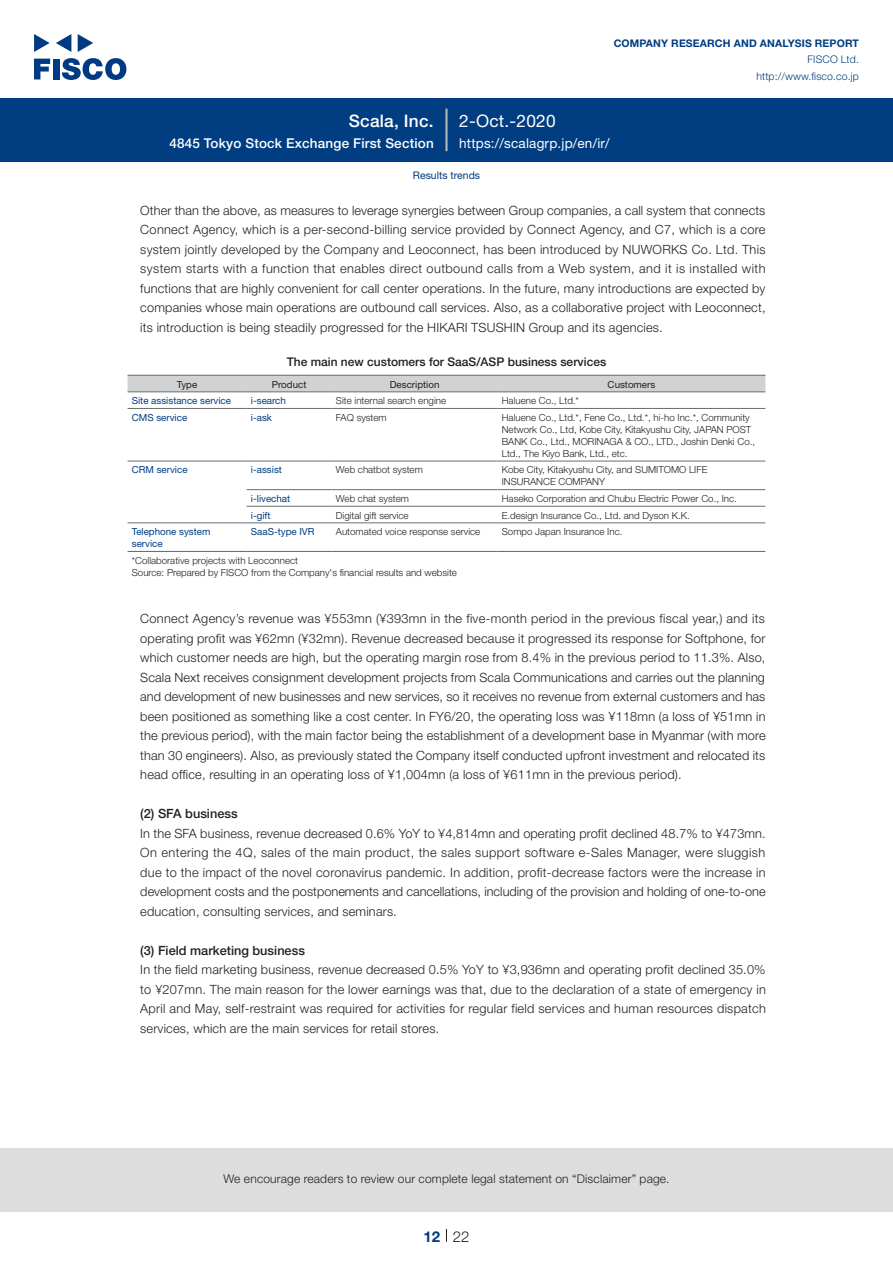
<style>
.page{position:relative;width:893px;height:1263px;background:#fff}
.page>*{position:absolute;margin:0;border:0;box-sizing:border-box;transform-origin:0 0}
.t1{font:17.25px "Helvetica Neue LT Std";letter-spacing:.015em;color:#fff}
.t2{font:500 17.25px "Helvetica Neue LT Std";letter-spacing:.015em;color:#fff}
.t3{font:300 15px "Helvetica Neue LT Std";color:#231f20}
.t4{font:700 15px "Helvetica Neue LT Std";color:#003d81}
.t5{font:500 13.5px "Helvetica Neue LT Std";letter-spacing:.015em;color:#fff}
.t6{font:13.5px "Helvetica Neue LT Std";letter-spacing:.015em;color:#fff}
.t7{font:300 12.75px/19.5px "Helvetica Neue LT Std";letter-spacing:.015em;color:#231f20;text-align:justify}
.t8{font:500 12.75px "Helvetica Neue LT Std";color:#231f20}
.t9{font:300 12px "Helvetica Neue LT Std";letter-spacing:.015em;color:#231f20}
.t10{font:500 12px "Helvetica Neue LT Std";color:#231f20}
.t11{font:700 10.5px "Helvetica Neue LT Std";letter-spacing:.015em;color:#003d81}
.t12{font:300 10.5px/16.5px "Helvetica Neue LT Std";letter-spacing:.015em;color:#003d81;text-align:right}
.t13{font:10.5px "Helvetica Neue LT Std";color:#003d81}
.t14{font:300 9.75px/12px "Helvetica Neue LT Std";color:#231f20}
.t15{font:9.75px/12px "Helvetica Neue LT Std";color:#003d81}
.t16{font:9.75px "Helvetica Neue LT Std";color:#231f20}
</style>
<div class="page">
<div style="left:0;top:1148px;width:893px;height:64px;background:#ddd"></div>
<svg style="left:34px;top:59px;width:16px;height:20px"></svg>
<div style="left:53px;top:59px;width:6px;height:20px;background:#003a83"></div>
<svg style="left:62px;top:58px;width:64px;height:22px"></svg>
<svg style="left:34px;top:34px;width:16px;height:18px"></svg>
<svg style="left:78px;top:34px;width:15px;height:18px"></svg>
<svg style="left:56px;top:34px;width:15px;height:18px"></svg>
<div style="left:0;top:98px;width:893px;height:64px;background:#003d81"></div>
<hr style="left:445px;top:109px;width:3px;height:42px;background:#b5b5b6">
<svg style="left:446px;top:1229px;width:1px;height:13px"></svg>
<div style="left:128px;top:376px;width:637px;height:16px;background:#d1d2d4"></div>
<hr style="left:128px;top:392px;width:119px;height:1px;background:#6c6d70">
<hr style="left:247px;top:392px;width:85px;height:1px;background:#6c6d70">
<hr style="left:332px;top:392px;width:165px;height:1px;background:#6c6d70">
<hr style="left:497px;top:392px;width:268px;height:1px;background:#6c6d70">
<hr style="left:128px;top:408px;width:119px;height:1px;background:#6c6d70">
<hr style="left:247px;top:408px;width:85px;height:1px;background:#6c6d70">
<hr style="left:332px;top:408px;width:165px;height:1px;background:#6c6d70">
<hr style="left:497px;top:408px;width:268px;height:1px;background:#6c6d70">
<hr style="left:128px;top:461px;width:119px;height:1px;background:#6c6d70">
<hr style="left:247px;top:461px;width:85px;height:1px;background:#6c6d70">
<hr style="left:332px;top:461px;width:165px;height:1px;background:#6c6d70">
<hr style="left:497px;top:461px;width:268px;height:1px;background:#6c6d70">
<hr style="left:247px;top:489px;width:85px;height:1px;background:#6c6d70">
<hr style="left:332px;top:489px;width:165px;height:1px;background:#6c6d70">
<hr style="left:497px;top:489px;width:268px;height:1px;background:#6c6d70">
<hr style="left:247px;top:506px;width:85px;height:1px;background:#6c6d70">
<hr style="left:332px;top:506px;width:165px;height:1px;background:#6c6d70">
<hr style="left:497px;top:506px;width:268px;height:1px;background:#6c6d70">
<hr style="left:128px;top:523px;width:119px;height:1px;background:#6c6d70">
<hr style="left:247px;top:523px;width:85px;height:1px;background:#6c6d70">
<hr style="left:332px;top:523px;width:165px;height:1px;background:#6c6d70">
<hr style="left:497px;top:523px;width:268px;height:1px;background:#6c6d70">
<hr style="left:128px;top:375px;width:119px;height:1px;background:#6c6d70">
<hr style="left:247px;top:375px;width:85px;height:1px;background:#6c6d70">
<hr style="left:332px;top:375px;width:165px;height:1px;background:#6c6d70">
<hr style="left:497px;top:375px;width:268px;height:1px;background:#6c6d70">
<hr style="left:128px;top:551px;width:119px;height:1px;background:#6c6d70">
<hr style="left:247px;top:551px;width:85px;height:1px;background:#6c6d70">
<hr style="left:332px;top:551px;width:165px;height:1px;background:#6c6d70">
<hr style="left:497px;top:551px;width:268px;height:1px;background:#6c6d70">
<h1 class="t2" style="left:349px;top:110px;width:86px">Scala, Inc.</h1>
<p class="t5" style="left:169px;top:135px;width:266px">4845 Tokyo Stock Exchange First Section</p>
<h1 class="t1" style="left:459px;top:110px;width:98px">2-Oct.-2020</h1>
<p class="t11" style="left:614px;top:37px;width:247px">COMPANY RESEARCH AND ANALYSIS REPORT</p>
<p class="t12" style="left:756px;top:51px;width:104px">FISCO Ltd. http://www.fisco.co j p.</p>
<p class="t6" style="left:459px;top:135px;width:152px">https://scalagrp j p. / e n /i r/</p>
<p class="t13" style="left:413px;top:169px;width:69px">Results trends</p>
<p class="t7" style="left:140px;top:200px;width:627px">Other than the above, as measures to leverage synergies between Group companies a, call system that connects Connect Agency, which is a per-second-billing service provided by Connect Agency, and C7, which is a core system jointly developed by the Company and Leoconnect, has been introduced by NUWORKS Co. Ltd. This system starts with a function that enables direct outbound calls from a Web system, and isit installed with functions that are highly convenient for call center operations In. the future, many introductions are expected by companies whose main operations are outbound call services. Also, as a collaborative project with Leoconnect, its introduction is being steadily progressed for the HIKARI TSUSHIN Group and its agencies.</p>
<p class="t10" style="left:287px;top:355px;width:321px">The main new customers for SaaS/ASP business services</p>
<p class="t16" style="left:608px;top:378px;width:49px">Customers</p>
<p class="t16" style="left:177px;top:378px;width:22px">Type</p>
<p class="t16" style="left:272px;top:378px;width:36px">Product</p>
<p class="t16" style="left:390px;top:378px;width:51px">Description</p>
<p class="t15" style="left:132px;top:395px;width:101px">Site assistance service</p>
<p class="t15" style="left:251px;top:395px;width:37px">-i search</p>
<p class="t14" style="left:336px;top:394px;width:112px">Site internal search engine</p>
<p class="t14" style="left:502px;top:394px;width:79px">Haluene Co., Ltd *.</p>
<p class="t15" style="left:132px;top:411px;width:57px">CMS service</p>
<p class="t15" style="left:251px;top:411px;width:23px">-i ask</p>
<p class="t14" style="left:336px;top:411px;width:52px">FAQ system</p>
<p class="t14" style="left:502px;top:411px;width:249px">Haluene Co., Ltd ,*. Fene Co., Ltd ,*. hi-ho Inc ,*. Community</p>
<p class="t15" style="left:132px;top:464px;width:57px">CRM service</p>
<p class="t15" style="left:251px;top:464px;width:33px">-i assist</p>
<p class="t14" style="left:336px;top:464px;width:88px">Web chatbot system</p>
<p class="t14" style="left:502px;top:423px;width:255px">Network Co., Ltd, Kobe City, Kitakyushu City, JAPAN POST<br>BANK Co., Ltd., MORINAGA &amp; CO., LTD., Joshin Denki Co.,<br>Ltd., The Kiyo Bank, Ltd., etc.</p>
<p class="t14" style="left:502px;top:464px;width:207px">Kobe City, Kitakyushu City, and SUMITOMO LIFE</p>
<p class="t15" style="left:251px;top:492px;width:41px">-i livechat</p>
<p class="t14" style="left:336px;top:492px;width:74px">Web chat system</p>
<p class="t14" style="left:502px;top:473px;width:237px;line-height:16.6px">INSURANCE COMPANY<br>Haseko Corporation and Chubu Electric Power Co., Inc.</p>
<p class="t15" style="left:251px;top:509px;width:21px">-i gift</p>
<p class="t14" style="left:336px;top:509px;width:74px">Digital gift service</p>
<p class="t14" style="left:502px;top:509px;width:189px">.E design Insurance Co., Ltd. and Dyson K K. .</p>
<p class="t15" style="left:251px;top:526px;width:65px">SaaS-type IVR</p>
<p class="t14" style="left:132px;top:554px;width:327px">*Collaborative projects with Leoconnect<br>Source: Prepared by FISCO from the Company s' financial results and website</p>
<p class="t7" style="left:140px;top:609px;width:627px">Connect Agency s’ revenue was ¥553mn (¥393mn in the five-month period in the previous fiscal year ) , and its operating profit was ¥62mn (¥32mn .) Revenue decreased because it progressed its response for Softphone, for which customer needs are high, but the operating margin rose from 8.4% in the previous period to 11.3%. Also, Scala Next receives consignment development projects from Scala Communications and carries out the planning and development of new businesses and new services, so it receives no revenue from external customers and has been positioned as something like a cost center In. FY6/20, the operating loss was ¥118mn a( loss of ¥51mn in the previous period ,) with the main factor being the establishment of a development base in Myanmar (with more than 30 engineers .) Also, as previously stated the Company itself conducted upfront investment and relocated its head office, resulting in an operating loss of ¥1,004mn a( loss of ¥611mn in the previous period .(</p>
<p class="t8" style="left:140px;top:806px;width:99px">2( ) SFA business</p>
<p class="t7" style="left:140px;top:823px;width:627px">In the SFA business, revenue decreased 0.6% YoY to ¥4,814mn and operating profit declined 48.7% to ¥473mn.<br>On entering the Q4 , sales of the main product, the sales support software -e Sales Manager, were sluggish due to the impact of the novel coronavirus pandemic In. addition, profit-decrease factors were the increase in development costs and the postponements and cancellations, including of the provision and holding of one-to-one education, consulting services, and seminars.</p>
<p class="t8" style="left:140px;top:943px;width:166px">3( ) Field marketing business</p>
<p class="t7" style="left:140px;top:960px;width:627px">In the field marketing business, revenue decreased 0.5% YoY to ¥3,936mn and operating profit declined 35.0% to ¥207mn. The main reason for the lower earnings was that, due to the declaration of a state of emergency in April and May, self-restraint was required for activities for regular field services and human resources dispatch services, which are the main services for retail stores.</p>
<p class="t15" style="left:132px;top:526px;width:80px">Telephone system service</p>
<p class="t14" style="left:502px;top:525px;width:122px">Sompo Japan Insurance Inc.</p>
<p class="t14" style="left:336px;top:525px;width:146px">Automated voice response service</p>
<p class="t9" style="left:223px;top:1171px;width:448px">We encourage readers to review our complete legal statement on “Disclaimer” page.</p>
<p class="t4" style="left:423px;top:1227px;width:18px">12</p>
<p class="t3" style="left:453px;top:1227px;width:18px">22</p>
</div>
